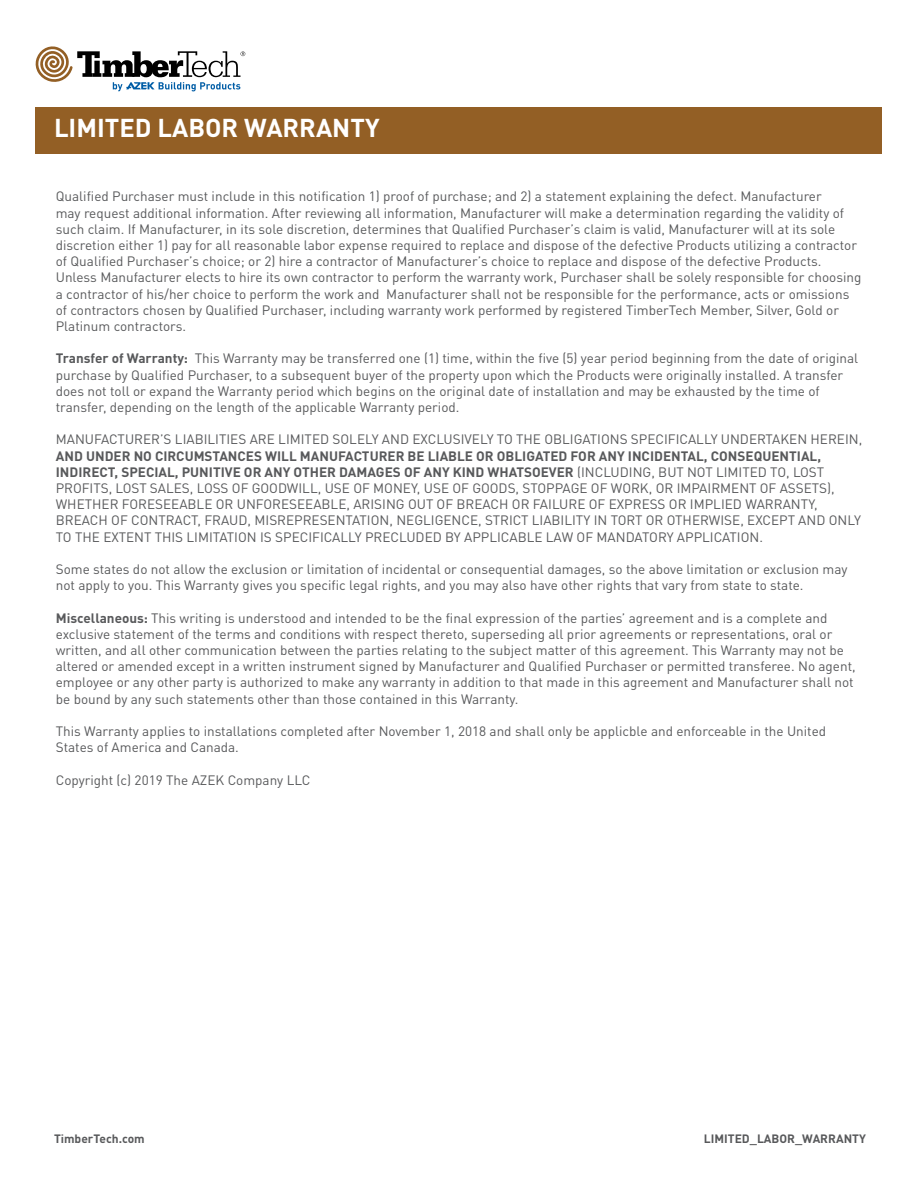
<style>
.page{position:relative;width:918px;height:1188px;background:#fff}
.page>*{position:absolute;margin:0;border:0;box-sizing:border-box;transform-origin:0 0}
.t1{font:700 25.5px "DINOT";color:#fff}
.t2{font:13.5px/16.2px "DINOT";color:#58595b}
.t3{font:700 12px "DINOT";color:#58595b}
.s1{font-weight:700}
</style>
<div class="page">
<div style="left:36px;top:107px;width:846px;height:46px;background:#935f25"></div>
<svg style="left:35px;top:46px;width:210px;height:45px"></svg>
<h1 class="t1" style="left:54px;top:108px;width:327px">LIMITED LABOR WARRANTY</h1>
<p class="t2" style="left:56px;top:188px;width:807px">Qualified Purchaser must include in this notification 1) proof of purchase; and 2) a statement explaining the defect. Manufacturer<br>may request additional information. After reviewing all information, Manufacturer will make a determination regarding the validity of such claim. If Manufacturer, in its sole discretion, determines that Qualified Purchaser’s claim is valid, Manufacturer will at its sole discretion either 1) pay for all reasonable labor expense required to replace and dispose of the defective Products utilizing a contractor of Qualified Purchaser’s choice; or 2) hire a contractor of Manufacturer’s choice to replace and dispose of the defective Products.<br>Unless Manufacturer elects to hire its own contractor to perform the warranty work, Purchaser shall be solely responsible for choosing a contractor of his/her choice to perform the work and Manufacturer shall not be responsible for the performance, acts or omissions of contractors chosen by Qualified Purchaser, including warranty work performed by registered TimberTech Member, Silver, Gold or Platinum contractors.</p>
<p class="t2" style="left:56px;top:350px;width:804px"><span class="s1">Transfer of Warranty:</span> This Warranty may be transferred one (1) time, within the five (5) year period beginning from the date of original purchase by Qualified Purchaser, to a subsequent buyer of the property upon which the Products were originally installed. A transfer does not toll or expand the Warranty period which begins on the original date of installation and may be exhausted by the time of transfer, depending on the length of the applicable Warranty period.</p>
<p class="t2" style="left:56px;top:431px;width:808px">MANUFACTURER’S LIABILITIES ARE LIMITED SOLELY AND EXCLUSIVELY TO THE OBLIGATIONS SPECIFICALLY UNDERTAKEN HEREIN,</p>
<p class="t2" style="left:56px;top:447px;width:807px"><span class="s1">AND UNDER NO CIRCUMSTANCES WILL MANUFACTURER BE LIABLE OR OBLIGATED FOR ANY INCIDENTAL, CONSEQUENTIAL, INDIRECT, SPECIAL, PUNITIVE OR ANY OTHER DAMAGES OF ANY KIND WHATSOEVER</span> (INCLUDING, BUT NOT LIMITED TO, LOST PROFITS, LOST SALES, LOSS OF GOODWILL, USE OF MONEY, USE OF GOODS, STOPPAGE OF WORK, OR IMPAIRMENT OF ASSETS), WHETHER FORESEEABLE OR UNFORESEEABLE, ARISING OUT OF BREACH OR FAILURE OF EXPRESS OR IMPLIED WARRANTY, BREACH OF CONTRACT, FRAUD, MISREPRESENTATION, NEGLIGENCE, STRICT LIABILITY IN TORT OR OTHERWISE, EXCEPT AND ONLY TO THE EXTENT THIS LIMITATION IS SPECIFICALLY PRECLUDED BY APPLICABLE LAW OF MANDATORY APPLICATION.</p>
<p class="t2" style="left:56px;top:560px;width:793px">Some states do not allow the exclusion or limitation of incidental or consequential damages, so the above limitation or exclusion may not apply to you. This Warranty gives you specific legal rights, and you may also have other rights that vary from state to state.</p>
<p class="t2" style="left:56px;top:609px;width:801px"><span class="s1">Miscellaneous:</span> This writing is understood and intended to be the final expression of the parties’ agreement and is a complete and exclusive statement of the terms and conditions with respect thereto, superseding all prior agreements or representations, oral or written, and all other communication between the parties relating to the subject matter of this agreement. This Warranty may not be altered or amended except in a written instrument signed by Manufacturer and Qualified Purchaser or permitted transferee. No agent, employee or any other party is authorized to make any warranty in addition to that made in this agreement and Manufacturer shall not be bound by any such statements other than those contained in this Warranty.</p>
<p class="t2" style="left:56px;top:722px;width:772px">This Warranty applies to installations completed after November 1, 2018 and shall only be applicble and enforceable in the United<br>States of America and Canada.</p>
<p class="t2" style="left:56px;top:771px;width:256px">Copyright (c) 2019 The AZEK Company LLC</p>
<p class="t3" style="left:54px;top:1129px;width:92px">TimberTech.com</p>
<p class="t3" style="left:704px;top:1129px;width:164px">LIMITED_LABOR_WARRANTY</p>
</div>
